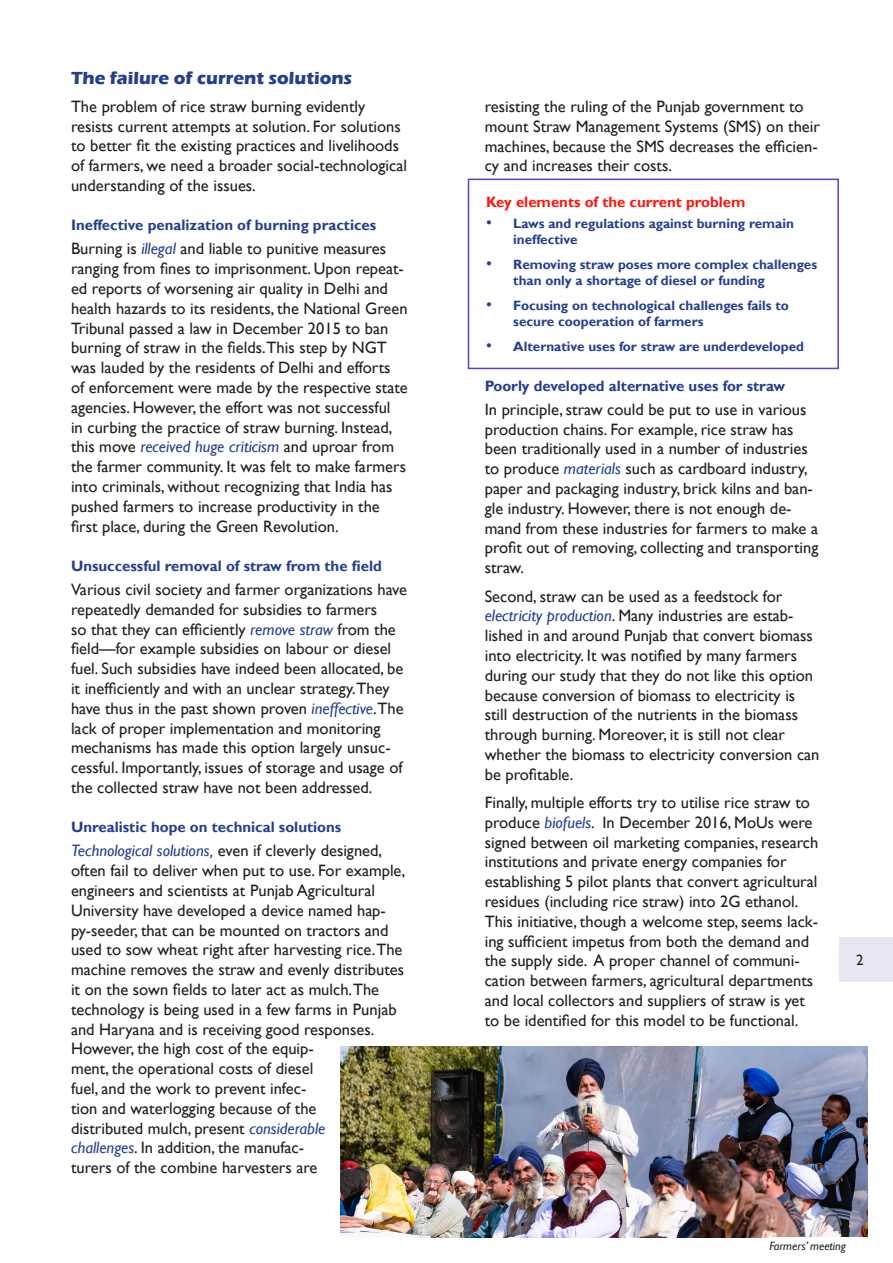
<style>
.page{position:relative;width:893px;height:1263px;background:#fff}
.page>*{position:absolute;margin:0;border:0;box-sizing:border-box;transform-origin:0 0}
.Heading_1{font:700 18px "Eras ITC";color:#253f8e}
.t1{font:16.5px/19.8px "Gill Sans";color:#231f20}
.Heading_2{font:700 15px "Gill Sans";color:#253f8e}
.Heading_2-2{font:700 15px "Gill Sans";color:#ff160e}
.t2{font:15px "Gill Sans";color:#231f20}
.t3{font:700 13.5px/16.2px "Gill Sans";color:#253f8e}
.t4{font:italic 12px "Gill Sans";color:#231f20}
.s1{font-style:italic;color:#253f8e}
.s2{font-weight:400;font-size:16.5px}
</style>
<div class="page">
<div style="left:839px;top:938px;width:54px;height:44px;background:#e7e7f2"></div>
<div style="left:468px;top:179px;width:371px;height:190px;border:2px solid #5941c9"></div>
<img style="left:340px;top:1047px;width:527px;height:190px">
<p class="Heading_1" style="left:71px;top:67px;width:283px">The failure of current solutions</p>
<p class="t1" style="left:71px;top:97px;width:338px">The problem of rice straw burning evidently resists current attempts at solution. For solutions to better fit the existing practices and livelihoods of farmers, we need a broader social-technological understanding of the issues.</p>
<p class="Heading_2" style="left:71px;top:216px;width:307px">Ineffective penalization of burning practices</p>
<p class="t1" style="left:71px;top:239px;width:338px">Burning is <span class="s1">illegal</span> and liable to punitive measures ranging from fines to imprisonment. Upon repeat&shy;ed reports of worsening air quality in Delhi and health hazards to its residents, the National Green Tribunal passed a law in December 2015 to ban burning of straw in the fields.This step by NGT was lauded by the residents of Delhi and efforts of enforcement were made by the respective state agencies. However, the effort was not successful<br>in curbing the practice of straw burning. Instead, this move <span class="s1">received huge criticism</span> and uproar from the farmer community. It was felt to make farmers into criminals, without recognizing that India has pushed farmers to increase productivity in the first place, during the Green Revolution.</p>
<p class="Heading_2" style="left:71px;top:557px;width:312px">Unsuccessful removal of straw from the field</p>
<p class="t1" style="left:71px;top:580px;width:338px">Various civil society and farmer organizations have repeatedly demanded for subsidies to farmers<br>so that they can efficiently <span class="s1">remove straw</span> from the field—for example subsidies on labour or diesel fuel. Such subsidies have indeed been allocated, be it inefficiently and with an unclear strategy.They have thus in the past shown proven <span class="s1">ineffective</span>.The lack of proper implementation and monitoring mechanisms has made this option largely unsuc&shy;cessful. Importantly, issues of storage and usage of the collected straw have not been addressed.</p>
<p class="Heading_2" style="left:71px;top:818px;width:272px">Unrealistic hope on technical solutions</p>
<p class="t1" style="left:71px;top:841px;width:336px"><span class="s1">Technological solutions,</span> even if cleverly designed, often fail to deliver when put to use. For example, engineers and scientists at Punjab Agricultural University have developed a device named hap&shy;py-seeder, that can be mounted on tractors and used to sow wheat right after harvesting rice.The machine removes the straw and evenly distributes it on the sown fields to later act as mulch.The technology is being used in a few farms in Punjab and Haryana and is receiving good responses.<br>However, the high cost of the equip-<br>ment, the operational costs of diesel<br>fuel, and the work to prevent infec-<br>tion and waterlogging because of the<br>distributed mulch, present <span class="s1">considerable<br>challenges</span>. In addition, the manufac-<br>turers of the combine harvesters are</p>
<p class="t1" style="left:485px;top:97px;width:337px">resisting the ruling of the Punjab government to mount Straw Management Systems (SMS) on their machines, because the SMS decreases the efficien&shy;cy and increases their costs.</p>
<p class="Heading_2-2" style="left:486px;top:193px;width:261px">Key elements of the current problem</p>
<p class="t3" style="left:513px;top:216px;width:282px;text-indent:-27px"><span class="s2">•</span> Laws and regulations against burning remain ineffective</p>
<p class="t3" style="left:513px;top:257px;width:305px;text-indent:-27px"><span class="s2">•</span> Removing straw poses more complex challenges than only a shortage of diesel or funding</p>
<p class="t3" style="left:513px;top:297px;width:277px;text-indent:-27px"><span class="s2">•</span> Focusing on technological challenges fails to secure cooperation of farmers</p>
<p class="t3" style="left:486px;top:338px;width:319px"><span class="s2">•</span> Alternative uses for straw are underdeveloped</p>
<p class="Heading_2" style="left:485px;top:377px;width:302px">Poorly developed alternative uses for straw</p>
<p class="t1" style="left:485px;top:400px;width:335px">In principle, straw could be put to use in various production chains. For example, rice straw has been traditionally used in a number of industries to produce <span class="s1">materials</span> such as cardboard industry, paper and packaging industry, brick kilns and ban&shy;gle industry. However, there is not enough de&shy;mand from these industries for farmers to make a profit out of removing, collecting and transporting straw.</p>
<p class="t1" style="left:485px;top:586px;width:336px">Second, straw can be used as a feedstock for <span class="s1">electricity production</span>. Many industries are estab&shy;lished in and around Punjab that convert biomass into electricity. It was notified by many farmers during our study that they do not like this option because conversion of biomass to electricity is still destruction of the nutrients in the biomass through burning. Moreover, it is still not clear whether the biomass to electricity conversion can be profitable.</p>
<p class="t1" style="left:485px;top:793px;width:335px">Finally, multiple efforts try to utilise rice straw to produce <span class="s1">biofuels</span>. In December 2016, MoUs were signed between oil marketing companies, research institutions and private energy companies for establishing 5 pilot plants that convert agricultural residues (including rice straw) into 2G ethanol.<br>This initiative, though a welcome step, seems lack&shy;ing sufficient impetus from both the demand and the supply side. A proper channel of communi&shy;cation between farmers, agricultural departments and local collectors and suppliers of straw is yet to be identified for this model to be functional.</p>
<p class="t2" style="left:856px;top:951px;width:9px">2</p>
<p class="t4" style="left:769px;top:1239px;width:78px">Farmers’ meeting</p>
</div>
